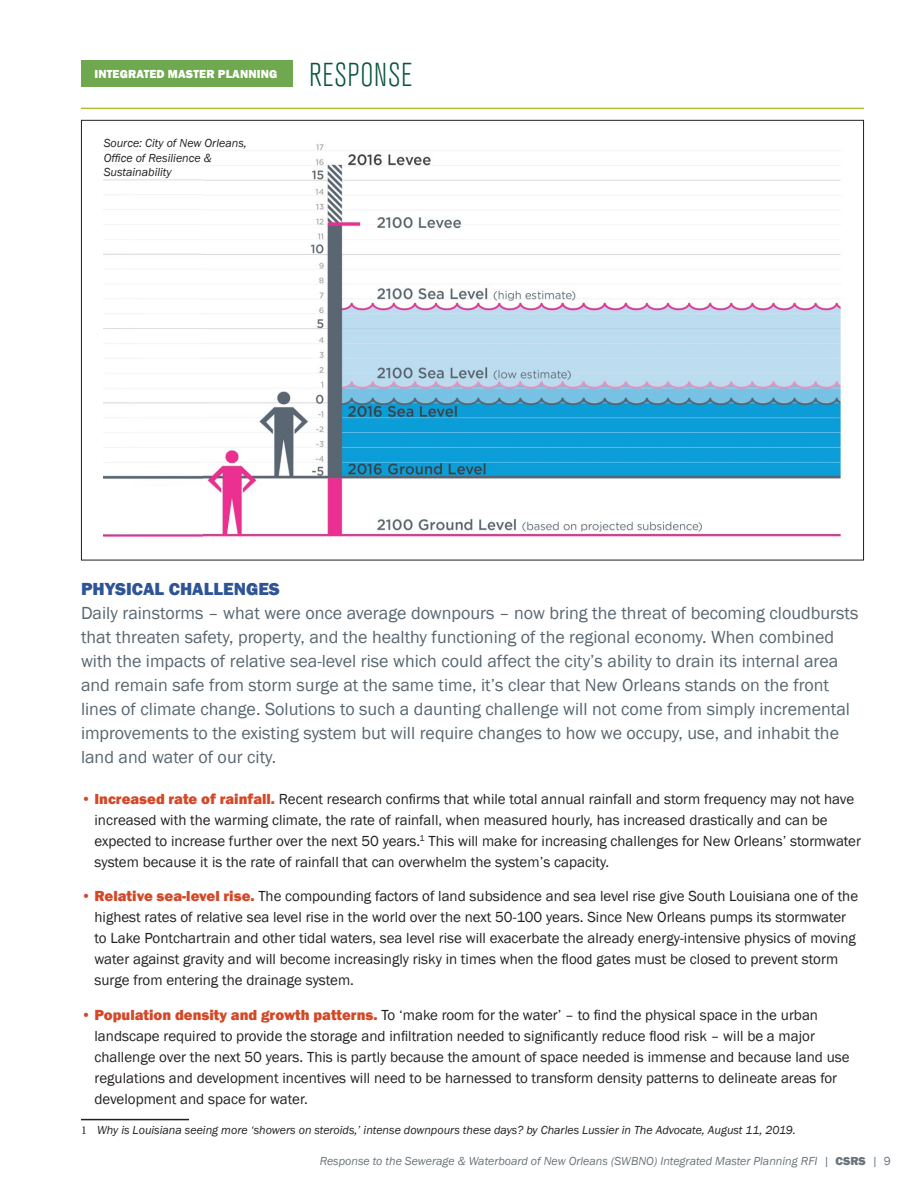
<style>
.page{position:relative;width:918px;height:1188px;background:#fff}
.page>*{position:absolute;margin:0;border:0;box-sizing:border-box;transform-origin:0 0}
.t1{font:300 condensed 33px "Akzidenz Grotesk Std";letter-spacing:.025em;color:#0b553f}
.Heading_2{font:18px/24px "Franklin Gothic";color:#596670}
.t2{font:15px/21px "Franklin Gothic";color:#231f20}
.t3{font:italic 12px/14.4px "Franklin Gothic";color:#231f20}
.t4{font:italic 12px "Franklin Gothic";color:#6a747b}
.t5{font:800 12px "Franklin Gothic";letter-spacing:.01em;color:#fff}
.s1{font-weight:800;color:#2f5496}
.s2{font-weight:800;color:#d34827}
.s3{font-family:"Minion Pro";font-style:normal}
.s4{font-weight:800;font-style:normal}
.s5{font-style:normal}
</style>
<div class="page">
<img style="left:202px;top:144px;width:640px;height:393px">
<hr style="left:81px;top:108px;width:783px;height:1px;background:#b8ba33">
<div style="left:81px;top:60px;width:212px;height:27px;background:#6fa84f"></div>
<hr style="left:81px;top:1119px;width:108px;height:1px;background:#231f20">
<img style="left:104px;top:179px;width:98px;height:358px">
<p class="t5" style="left:94px;top:66px;width:184px">INTEGRATED MASTER PLANNING</p>
<p class="t3" style="left:104px;top:136px;width:145px">Source: City of New Orleans,<br>Office of Resilience &amp;<br>Sustainability</p>
<p class="t1" style="left:309px;top:56px;width:105px">RESPONSE</p>
<p class="Heading_2" style="left:81px;top:577px;width:779px"><span class="s1">PHYSICAL CHALLENGES<br></span>Daily rainstorms – what were once average downpours – now bring the threat of becoming cloudbursts that threaten safety, property, and the healthy functioning of the regional economy. When combined with the impacts of relative sea-level rise which could affect the city’s ability to drain its internal area and remain safe from storm surge at the same time, it’s clear that New Orleans stands on the front lines of climate change. Solutions to such a daunting challenge will not come from simply incremental improvements to the existing system but will require changes to how we occupy, use, and inhabit the land and water of our city.</p>
<p class="t2" style="left:94px;top:789px;width:768px;text-indent:-14px"><span class="s2">• Increased rate of rainfall.</span> Recent research confirms that while total annual rainfall and storm frequency may not have increased with the warming climate, the rate of rainfall, when measured hourly, has increased drastically and can be expected to increase further over the next 50 years.<sup>1</sup> This will make for increasing challenges for New Orleans’ stormwater system because it is the rate of rainfall that can overwhelm the system’s capacity.</p>
<p class="t2" style="left:94px;top:886px;width:765px;text-indent:-14px"><span class="s2">• Relative sea-level rise.</span> The compounding factors of land subsidence and sea level rise give South Louisiana one of the highest rates of relative sea level rise in the world over the next 50-100 years. Since New Orleans pumps its stormwater to Lake Pontchartrain and other tidal waters, sea level rise will exacerbate the already energy-intensive physics of moving water against gravity and will become increasingly risky in times when the flood gates must be closed to prevent storm surge from entering the drainage system.</p>
<p class="t2" style="left:94px;top:1005px;width:757px;text-indent:-14px"><span class="s2">• Population density and growth patterns.</span> To ‘make room for the water’ – to find the physical space in the urban landscape required to provide the storage and infiltration needed to significantly reduce flood risk – will be a major challenge over the next 50 years. This is partly because the amount of space needed is immense and because land use regulations and development incentives will need to be harnessed to transform density patterns to delineate areas for development and space for water.</p>
<p class="t3" style="left:81px;top:1123px;width:716px"><span class="s3">1</span> Why is Louisiana seeing more ‘showers on steroids,’ intense downpours these days? by Charles Lussier in The Advocate, August 11, 2019.</p>
<p class="t4" style="left:320px;top:1154px;width:573px">Response to the Sewerage &amp; Waterboard of New Orleans (SWBNO) Integrated Master Planning RFI | <span class="s4">CSRS</span> | <span class="s5">9</span></p>
</div>
